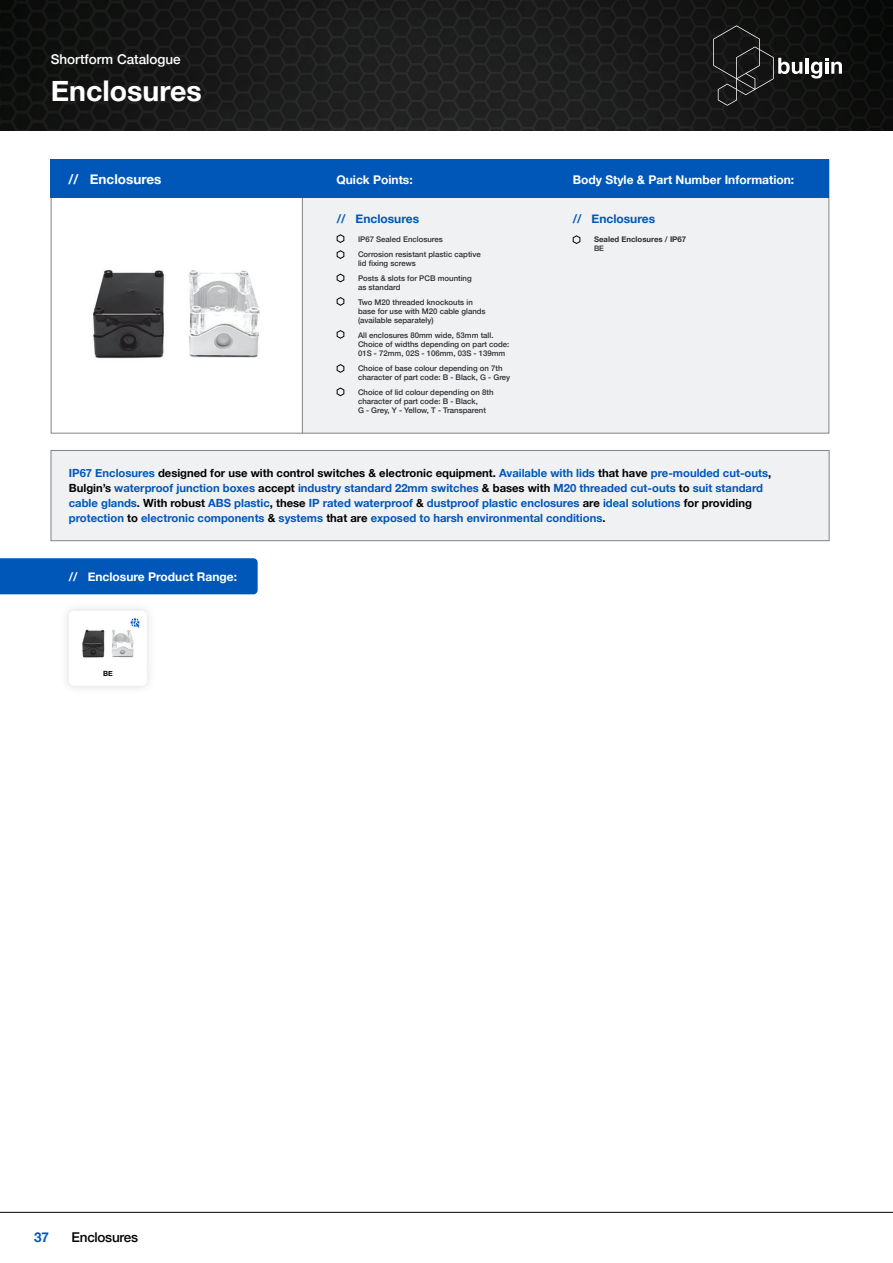
<style>
.page{position:relative;width:893px;height:1263px;background:#fff}
.page>*{position:absolute;margin:0;border:0;box-sizing:border-box;transform-origin:0 0}
.Main_Header_1{font:700 28.5px "Helvetica Neue";color:#fff}
.Main_Header_2{font:500 13.5px "Helvetica Neue";color:#fff}
.Product_Range_Title{font:700 13.5px "Helvetica Neue";color:#fff}
.t1{font:500 13.5px "Helvetica Neue";letter-spacing:-.02em;color:#020206}
.t2{font:700 13.5px "Helvetica Neue";color:#0057b8}
.Product_Titles_1{font:700 12px "Helvetica Neue";color:#fff}
.Product_Titles_1-2{font:700 12px "Helvetica Neue";color:#0057b8}
.t3{font:700 11.25px/15px "Helvetica Neue";color:#0057b8}
.Product_Information{font:500 7.8px/9px "Helvetica Neue";color:#2f2f34}
.Product_Information-2{font:700 7.8px "Helvetica Neue";color:#2f2f34}
.Product_Information-3{font:500 7.5px "Helvetica Neue";color:#2f2f34}
.t4{font:700 7.2px "Helvetica Neue";color:#020206}
.s1{color:#020206}
</style>
<div class="page">
<img style="left:0;top:0;width:892px;height:130px">
<svg style="left:713px;top:25px;width:89px;height:81px;background:#232323"></svg>
<hr style="left:805px;top:58px;width:4px;height:16px;background:#fff">
<svg style="left:811px;top:58px;width:31px;height:21px"></svg>
<hr style="left:0;top:1212px;width:893px;height:1px;background:#020206">
<div style="left:59px;top:601px;width:98px;height:95px;background:#fafafa"></div>
<div style="left:69px;top:611px;width:78px;height:75px;background:#fff;border-radius:5px"></div>
<img style="left:82px;top:621px;width:52px;height:37px">
<img style="left:93px;top:198px;width:209px;height:233px">
<div style="left:51px;top:450px;width:778px;height:91px;background:#f0f1f2;border:1px solid #808384"></div>
<div style="left:302px;top:192px;width:527px;height:241px;background:#f0f1f2"></div>
<hr style="left:302px;top:192px;width:1px;height:241px;background:#808384">
<div style="left:51px;top:160px;width:778px;height:38px;background:#0057b8"></div>
<svg style="left:131px;top:618px;width:9px;height:10px"></svg>
<div style="left:0;top:558px;width:258px;height:36px;background:#0057b8"></div>
<svg style="left:336px;top:234px;width:9px;height:9px"></svg>
<svg style="left:336px;top:250px;width:9px;height:9px"></svg>
<svg style="left:336px;top:273px;width:9px;height:10px"></svg>
<svg style="left:336px;top:297px;width:9px;height:9px"></svg>
<svg style="left:336px;top:330px;width:9px;height:9px"></svg>
<svg style="left:336px;top:364px;width:9px;height:9px"></svg>
<svg style="left:336px;top:387px;width:9px;height:10px"></svg>
<svg style="left:572px;top:235px;width:9px;height:9px"></svg>
<hr style="left:892px;top:0;width:1px;height:1263px;background:#020206">
<p class="Main_Header_2" style="left:51px;top:49px;width:132px">Shortform Catalogue</p>
<p class="Main_Header_1" style="left:51px;top:69px;width:152px">Enclosures</p>
<p class="Product_Range_Title" style="left:69px;top:169px;width:94px">// Enclosures</p>
<p class="Product_Titles_1" style="left:336px;top:171px;width:78px">Quick Points:</p>
<p class="Product_Titles_1-2" style="left:337px;top:209px;width:84px">// Enclosures</p>
<p class="Product_Information" style="left:358px;top:234px;width:86px">IP67 Sealed Enclosures</p>
<p class="Product_Information" style="left:358px;top:249px;width:124px">Corrosion resistant plastic captive</p>
<p class="Product_Information" style="left:358px;top:258px;width:59px">lid fixing screws</p>
<p class="Product_Information" style="left:358px;top:273px;width:115px">Posts &amp; slots for PCB mounting</p>
<p class="Product_Information" style="left:358px;top:282px;width:44px">as standard</p>
<p class="Product_Information" style="left:358px;top:297px;width:116px">Two M20 threaded knockouts in</p>
<p class="Product_Information" style="left:358px;top:306px;width:129px">base for use with M20 cable glands</p>
<p class="Product_Information" style="left:358px;top:315px;width:77px">(available separately)</p>
<p class="Product_Information" style="left:358px;top:330px;width:153px">All enclosures 80mm wide, 53mm tall.<br>Choice of widths depending on part code:<br>01S - 72mm, 02S - 106mm, 03S - 139mm</p>
<p class="Product_Information" style="left:358px;top:363px;width:154px">Choice of base colour depending on 7th character of part code: B - Black, G - Grey</p>
<p class="Product_Information" style="left:358px;top:387px;width:137px">Choice of lid colour depending on 8th character of part code: B - Black,</p>
<p class="Product_Information" style="left:358px;top:405px;width:129px">G - Grey, Y - Yellow, T - Transparent</p>
<p class="Product_Titles_1" style="left:573px;top:171px;width:223px">Body Style &amp; Part Number Information:</p>
<p class="Product_Titles_1-2" style="left:573px;top:209px;width:84px">// Enclosures</p>
<p class="Product_Information-2" style="left:594px;top:233px;width:94px">Sealed Enclosures / IP67</p>
<p class="Product_Information-3" style="left:594px;top:242px;width:12px">BE</p>
<p class="t3" style="left:69px;top:466px;width:704px">IP67 Enclosures <span class="s1">designed for use with control switches &amp; electronic equipment.</span> Available with lids <span class="s1">that have</span> pre-moulded cut-outs<span class="s1">, Bulgin’s</span> waterproof junction boxes <span class="s1">accept</span> industry standard 22mm switches <span class="s1">&amp; bases with</span> M20 threaded cut-outs <span class="s1">to</span> suit standard cable glands<span class="s1">. With robust</span> ABS plastic<span class="s1">, these</span> IP rated waterproof <span class="s1">&amp;</span> dustproof plastic enclosures <span class="s1">are</span> ideal solutions <span class="s1">for providing </span>protection <span class="s1">to</span> electronic components <span class="s1">&amp;</span> systems <span class="s1">that are</span> exposed to harsh environmental conditions<span class="s1">.</span></p>
<p class="Product_Titles_1" style="left:69px;top:567px;width:170px">// Enclosure Product Range:</p>
<p class="t4" style="left:103px;top:668px;width:11px">BE</p>
<h2 class="t2" style="left:34px;top:1226px;width:17px">37</h2>
<h2 class="t1" style="left:72px;top:1226px;width:68px">Enclosures</h2>
</div>
